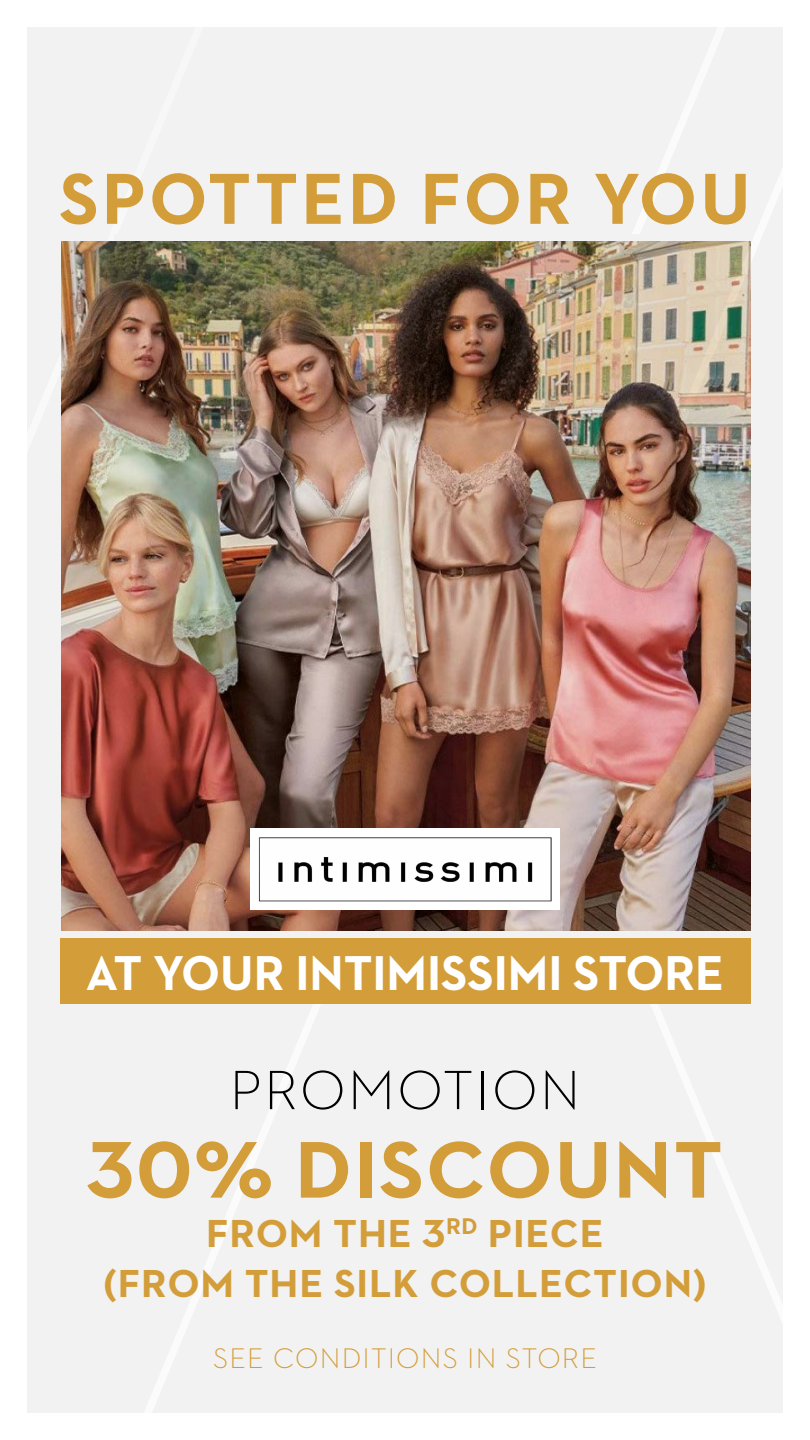
<style>
.page{position:relative;width:810px;height:1440px;background:#fff}
.page>*{position:absolute;margin:0;border:0;box-sizing:border-box;transform-origin:0 0}
.t1{font:700 81.75px "Neutraface 2 Text";letter-spacing:.02em;color:#d39d3a}
.t2{font:700 73.5px "Neutraface 2 Text";letter-spacing:.04em;color:#d39d3a}
.t3{font:300 56.25px "Neutraface 2 Text";letter-spacing:.04em;color:#000}
.t4{font:700 49.88px "Neutraface 2 Text";color:#fff}
.t5{font:700 39.75px/49.5px "Neutraface 2 Text";letter-spacing:.02em;color:#d39d3a;text-align:center}
.t6{font:300 28.88px "Neutraface 2 Text";letter-spacing:.04em;color:#d39d3a}
</style>
<div class="page">
<div style="left:27px;top:27px;width:756px;height:1386px;background:#f2f2f2"></div>
<div style="left:114px;top:234px;width:552px;height:728px;background:#f2f2f2"></div>
<img style="left:61px;top:241px;width:690px;height:690px">
<div style="left:60px;top:939px;width:690px;height:65px;background:#d39d3a"></div>
<div style="left:250px;top:828px;width:310px;height:82px;background:#fff"></div>
<img style="left:258px;top:837px;width:294px;height:64px">
<h2 class="t2" style="left:59px;top:152px;width:693px">SPOTTED FOR YOU</h2>
<p class="t4" style="left:86px;top:941px;width:640px">AT YOUR INTIMISSIMI STORE</p>
<h3 class="t3" style="left:230px;top:1055px;width:352px">PROMOTION</h3>
<h1 class="t1" style="left:87px;top:1117px;width:637px">30% DISCOUNT</h1>
<p class="t5" style="left:103px;top:1209px;width:605px">FROM THE 3<sup>RD</sup> PIECE<br>(FROM THE SILK COLLECTION)</p>
<p class="t6" style="left:213px;top:1340px;width:385px">SEE CONDITIONS IN STORE</p>
</div>
